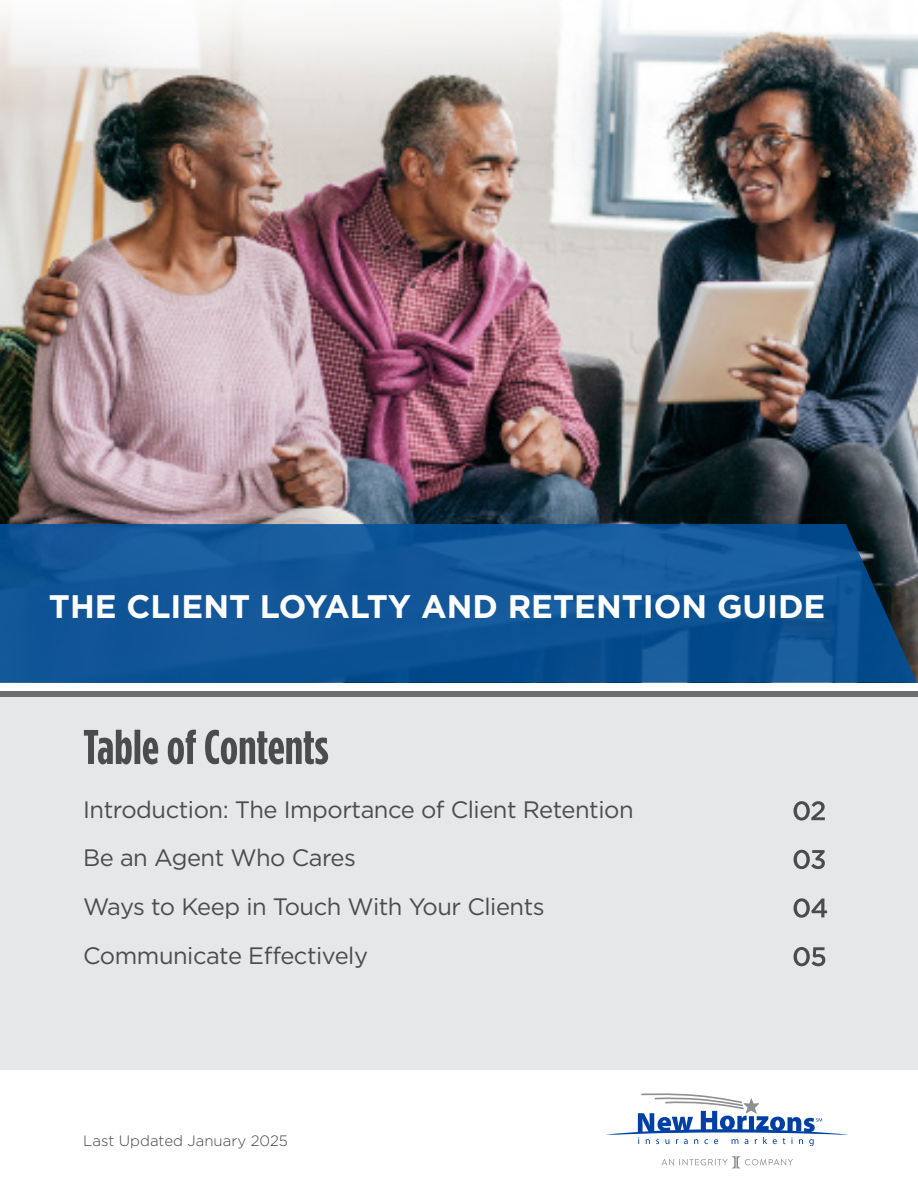
<style>
.page{position:relative;width:918px;height:1188px;background:#fff}
.page>*{position:absolute;margin:0;border:0;box-sizing:border-box;transform-origin:0 0}
.t1{font:700 32.55px "Gotham";color:#fff}
.t2{font:23.7px/48.6px "Gotham";letter-spacing:-.02em;color:#4b4c4d}
.t3{font:300 15px "Gotham";color:#454545}
</style>
<div class="page">
<svg style="left:606px;top:1093px;width:242px;height:53px"></svg>
<svg style="left:661px;top:1156px;width:132px;height:12px"></svg>
<div style="left:0;top:694px;width:918px;height:375px;background:#e6e7e9"></div>
<img style="left:0;top:0;width:918px;height:683px">
<svg style="left:0;top:524px;width:917px;height:159px;fill:#115597"></svg>
<svg style="left:84px;top:730px;width:244px;height:34px"></svg>
<div style="left:0;top:691px;width:918px;height:6px;background:#6c6d70"></div>
<svg style="left:794px;top:947px;width:31px;height:19px"></svg>
<svg style="left:794px;top:898px;width:33px;height:20px"></svg>
<svg style="left:794px;top:850px;width:31px;height:19px"></svg>
<svg style="left:794px;top:801px;width:31px;height:20px"></svg>
<h1 class="t1" style="left:49px;top:584px;width:778px">THE CLIENT LOYALTY AND RETENTION GUIDE</h1>
<p class="t2" style="left:83px;top:785px;width:552px">Introduction: The Importance of Client Retention Be an Agent Who Cares<br>Ways to Keep in Touch With Your Clients Communicate Effectively</p>
<p class="t3" style="left:83px;top:1132px;width:206px">Last Updated January 2025</p>
</div>
